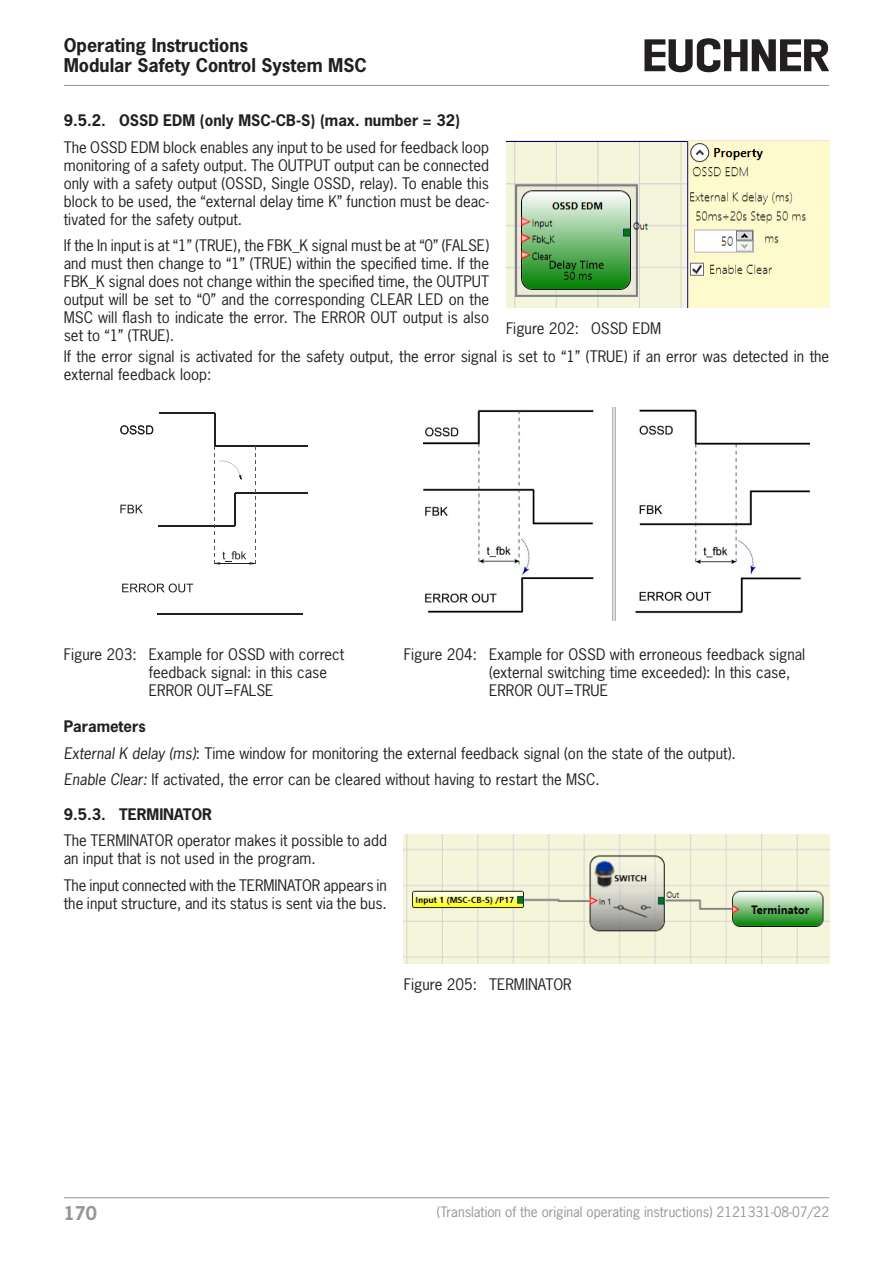
<style>
.page{position:relative;width:893px;height:1263px;background:#fff}
.page>*{position:absolute;margin:0;border:0;box-sizing:border-box;transform-origin:0 0}
.t1{font:700 17.85px/20.2px "News Gothic Std";color:#231f20}
.t2{font:700 17.85px "News Gothic Std";color:#939598}
.paragraph{font:15px/18px "News Gothic Std";color:#231f20}
.paragraph_last{font:15px "News Gothic Std";color:#231f20}
.paragraph_Bold{font:700 15px "News Gothic Std";color:#231f20}
.t3{font:13.5px "News Gothic Std";color:#939598}
.s1{font-style:italic}
</style>
<div class="page">
<hr style="left:64px;top:85px;width:765px;height:1px;background:#939598">
<hr style="left:64px;top:1197px;width:765px;height:1px;background:#939598">
<svg style="left:644px;top:38px;width:185px;height:34px"></svg>
<img style="left:506px;top:141px;width:323px;height:166px">
<hr style="left:159px;top:412px;width:56px;height:2px;background:#231f20">
<hr style="left:214px;top:445px;width:94px;height:2px;background:#231f20">
<hr style="left:214px;top:413px;width:2px;height:33px;background:#231f20">
<svg style="left:120px;top:425px;width:33px;height:9px"></svg>
<hr style="left:159px;top:525px;width:76px;height:2px;background:#231f20">
<hr style="left:235px;top:492px;width:73px;height:2px;background:#231f20">
<svg style="left:214px;top:446px;width:42px;height:118px"></svg>
<svg style="left:120px;top:505px;width:23px;height:8px"></svg>
<hr style="left:158px;top:613px;width:145px;height:1px;background:#231f20">
<svg style="left:122px;top:583px;width:71px;height:9px"></svg>
<img style="left:423px;top:408px;width:387px;height:213px">
<img style="left:404px;top:835px;width:425px;height:128px">
<p class="t1" style="left:64px;top:34px;width:304px">Operating Instructions<br>Modular Safety Control System MSC</p>
<p class="paragraph_Bold" style="left:64px;top:111px;width:398px">9.5.2. OSSD EDM (only MSC-CB-S) (max. number = 32)</p>
<p class="paragraph" style="left:64px;top:138px;width:427px;text-align:justify">The OSSD EDM block enables any input to be used for feedback loop monitoring of a safety output. The OUTPUT output can be connected only with a safety output (OSSD, Single OSSD, relay). To enable this block to be used, the “external delay time K” function must be deac&shy;tivated for the safety output.</p>
<p class="paragraph" style="left:64px;top:236px;width:427px;text-align:justify">If the In input is at “1” (TRUE), the FBK_K signal must be at “0” (FALSE) and must then change to “1” (TRUE) within the specified time. If the FBK_K signal does not change within the specified time, the OUTPUT output will be set to “0” and the corresponding CLEAR LED on the MSC will flash to indicate the error. The ERROR OUT output is also set to “1” (TRUE).</p>
<p class="paragraph" style="left:506px;top:319px;width:157px">Figure 202: OSSD EDM</p>
<p class="paragraph" style="left:64px;top:347px;width:767px">If the error signal is activated for the safety output, the error signal is set to “1” (TRUE) if an error was detected in the external feedback loop:</p>
<p class="paragraph" style="left:149px;top:645px;width:197px;text-indent:-85px">Figure 203: Example for OSSD with correct feedback signal: in this case<br>ERROR OUT=FALSE</p>
<p class="paragraph" style="left:489px;top:645px;width:318px;text-indent:-85px">Figure 204: Example for OSSD with erroneous feedback signal (external switching time exceeded): In this case,<br>ERROR OUT=TRUE</p>
<p class="paragraph_Bold" style="left:64px;top:716px;width:83px">Parameters</p>
<p class="paragraph" style="left:64px;top:744px;width:674px"><span class="s1">External K delay (ms)</span>: Time window for monitoring the external feedback signal (on the state of the output).</p>
<p class="paragraph_last" style="left:64px;top:770px;width:537px"><span class="s1">Enable Clear:</span> If activated, the error can be cleared without having to restart the MSC.</p>
<p class="paragraph_Bold" style="left:64px;top:804px;width:150px">9.5.3. TERMINATOR</p>
<p class="paragraph" style="left:64px;top:831px;width:325px">The TERMINATOR operator makes it possible to add an input that is not used in the program.</p>
<p class="paragraph" style="left:64px;top:876px;width:325px">The input connected with the TERMINATOR appears in the input structure, and its status is sent via the bus.</p>
<p class="paragraph" style="left:404px;top:975px;width:169px">Figure 205: TERMINATOR</p>
<p class="t2" style="left:64px;top:1201px;width:35px">170</p>
<p class="t3" style="left:437px;top:1203px;width:394px">(Translation of the original operating instructions) 2121331-08-07/22</p>
</div>
